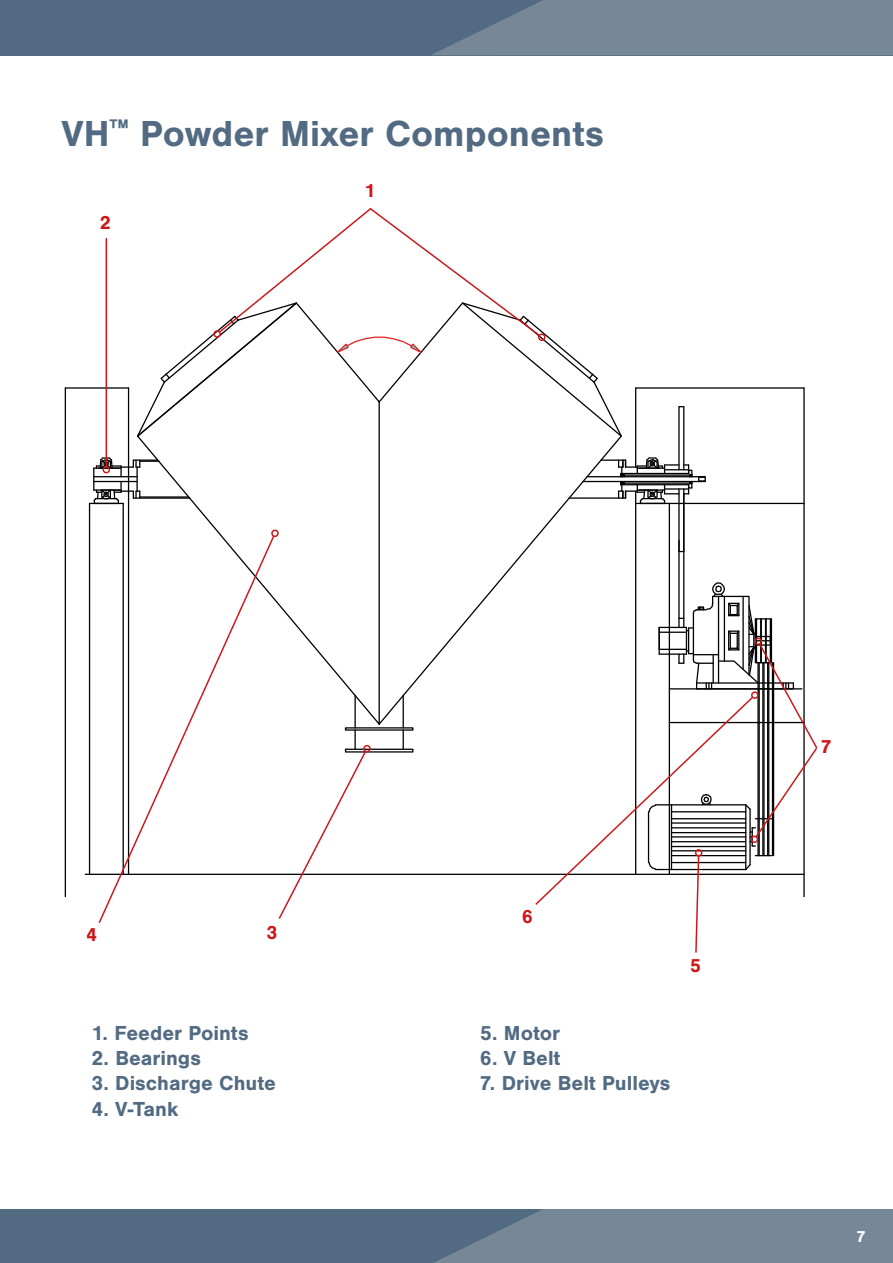
<style>
.page{position:relative;width:893px;height:1263px;background:#fff}
.page>*{position:absolute;margin:0;border:0;box-sizing:border-box;transform-origin:0 0}
.t1{font:700 37.5px "Nimbus San";color:#526b83}
.t2{font:700 21px "Nimbus San";color:#526b83}
.t3{font:700 19.5px "Nimbus San";color:#cd1719}
.t4{font:700 16.5px "Nimbus San";color:#fff}
</style>
<div class="page">
<div style="left:0;top:0;width:893px;height:55px;background:#526b83"></div>
<svg style="left:432px;top:0;width:461px;height:55px;background:#718394"></svg>
<div style="left:0;top:1209px;width:893px;height:54px;background:#526b83"></div>
<svg style="left:434px;top:1209px;width:459px;height:54px;background:#718394"></svg>
<svg style="left:64px;top:264px;width:741px;height:633px"></svg>
<hr style="left:636px;top:503px;width:168px;height:1px;background:#020203">
<hr style="left:636px;top:387px;width:168px;height:2px;background:#020203">
<hr style="left:635px;top:388px;width:1px;height:79px;background:#020203">
<hr style="left:635px;top:491px;width:1px;height:383px;background:#020203">
<hr style="left:669px;top:503px;width:1px;height:371px;background:#020203">
<hr style="left:90px;top:874px;width:714px;height:1px;background:#020203">
<hr style="left:803px;top:388px;width:2px;height:509px;background:#020203">
<svg style="left:136px;top:438px;width:487px;height:290px"></svg>
<hr style="left:683px;top:407px;width:1px;height:63px;background:#020203">
<hr style="left:678px;top:407px;width:2px;height:63px;background:#020203">
<hr style="left:678px;top:489px;width:2px;height:62px;background:#020203">
<svg style="left:403px;top:731px;width:1px;height:18px"></svg>
<div style="left:345px;top:749px;width:68px;height:3px;border:1px solid #020203"></div>
<hr style="left:354px;top:695px;width:2px;height:33px;background:#020203">
<hr style="left:403px;top:695px;width:1px;height:33px;background:#020203">
<hr style="left:90px;top:503px;width:33px;height:1px;background:#020203">
<hr style="left:133px;top:497px;width:57px;height:2px;background:#020203">
<hr style="left:140px;top:496px;width:48px;height:2px;background:#020203">
<hr style="left:123px;top:503px;width:1px;height:371px;background:#020203">
<hr style="left:89px;top:503px;width:1px;height:371px;background:#020203">
<svg style="left:93px;top:457px;width:66px;height:47px"></svg>
<hr style="left:678px;top:540px;width:2px;height:78px;background:#020203">
<hr style="left:683px;top:494px;width:1px;height:124px;background:#020203">
<hr style="left:757px;top:663px;width:2px;height:193px;background:#020203">
<hr style="left:773px;top:663px;width:1px;height:193px;background:#020203">
<hr style="left:772px;top:663px;width:1px;height:193px;background:#020203">
<hr style="left:758px;top:663px;width:2px;height:193px;background:#020203">
<hr style="left:762px;top:663px;width:1px;height:193px;background:#020203">
<hr style="left:768px;top:663px;width:1px;height:193px;background:#020203">
<hr style="left:767px;top:663px;width:1px;height:193px;background:#020203">
<hr style="left:763px;top:663px;width:2px;height:193px;background:#020203">
<hr style="left:94px;top:481px;width:43px;height:1px;background:#020203">
<hr style="left:94px;top:476px;width:43px;height:1px;background:#020203">
<svg style="left:581px;top:457px;width:125px;height:47px"></svg>
<hr style="left:65px;top:387px;width:64px;height:2px;background:#020203">
<hr style="left:128px;top:388px;width:1px;height:486px;background:#020203">
<hr style="left:65px;top:388px;width:1px;height:509px;background:#020203">
<svg style="left:136px;top:207px;width:487px;height:231px"></svg>
<div style="left:538px;top:333px;width:7px;height:8px;border:2px solid #cd1719;border-radius:50%"></div>
<hr style="left:106px;top:238px;width:1px;height:229px;background:#cd1719">
<div style="left:103px;top:466px;width:7px;height:7px;border:2px solid #cd1719;border-radius:50%"></div>
<svg style="left:277px;top:730px;width:91px;height:189px"></svg>
<div style="left:363px;top:745px;width:8px;height:7px;border:2px solid #cd1719;border-radius:50%"></div>
<svg style="left:97px;top:534px;width:179px;height:389px"></svg>
<div style="left:271px;top:530px;width:8px;height:7px;border:2px solid #cd1719;border-radius:50%"></div>
<svg style="left:647px;top:582px;width:171px;height:265px"></svg>
<div style="left:751px;top:835px;width:7px;height:8px;border:2px solid #cd1719;border-radius:50%"></div>
<svg style="left:695px;top:906px;width:3px;height:47px"></svg>
<svg style="left:534px;top:695px;width:221px;height:211px"></svg>
<div style="left:751px;top:691px;width:7px;height:8px;border:2px solid #cd1719;border-radius:50%"></div>
<h1 class="t1" style="left:61px;top:113px;width:544px">VH<sup>™</sup> Powder Mixer Components</h1>
<p class="t3" style="left:100px;top:212px;width:12px">2</p>
<p class="t3" style="left:365px;top:180px;width:12px">1</p>
<p class="t3" style="left:86px;top:924px;width:12px">4</p>
<p class="t3" style="left:266px;top:921px;width:12px">3</p>
<p class="t2" style="left:91px;top:1021px;width:159px">1. Feeder Points</p>
<p class="t2" style="left:91px;top:1046px;width:111px">2. Bearings</p>
<p class="t2" style="left:91px;top:1071px;width:186px">3. Discharge Chute</p>
<p class="t2" style="left:91px;top:1097px;width:89px">4. V-Tank</p>
<p class="t3" style="left:522px;top:905px;width:12px">6</p>
<p class="t3" style="left:690px;top:955px;width:12px">5</p>
<p class="t2" style="left:480px;top:1021px;width:82px">5. Motor</p>
<p class="t2" style="left:480px;top:1046px;width:82px">6. V Belt</p>
<p class="t2" style="left:480px;top:1071px;width:192px">7. Drive Belt Pulleys</p>
<p class="t3" style="left:821px;top:735px;width:12px">7</p>
<p class="t4" style="left:856px;top:1227px;width:11px">7</p>
</div>
